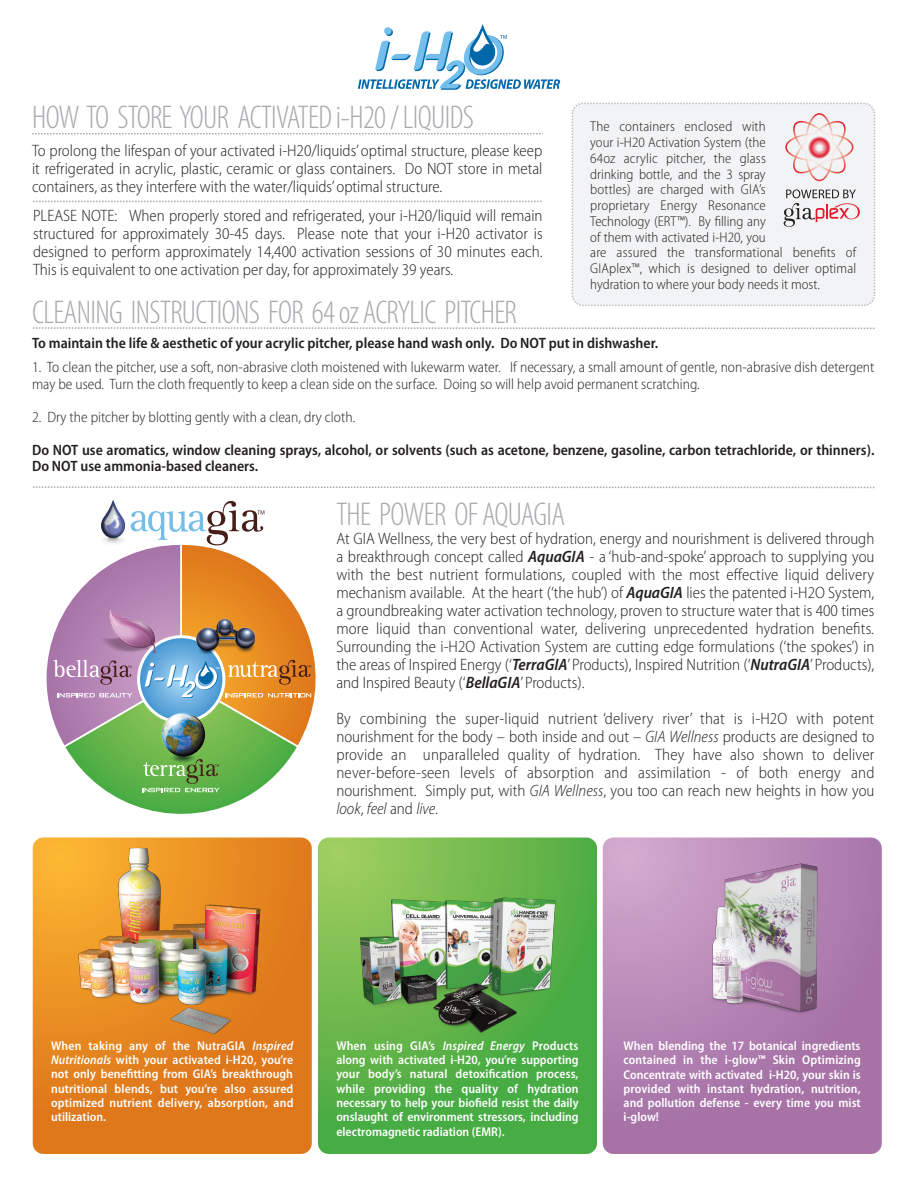
<style>
.page{position:relative;width:918px;height:1188px;background:#fff}
.page>*{position:absolute;margin:0;border:0;box-sizing:border-box;transform-origin:0 0}
.t1{font:300 condensed 33px "Myriad Pro";letter-spacing:-.02em;color:#a8a9ad}
.t2{font:300 semi-condensed 16.5px/18px "Myriad Pro";color:#231f20;text-align:justify}
.t3{font:300 semi-condensed 15px/16.5px "Myriad Pro";color:#231f20}
.t4{font:600 semi-condensed 15px/16.5px "Myriad Pro";color:#231f20}
.t5{font:300 semi-condensed 14.25px/15.8px "Myriad Pro";letter-spacing:.01em;color:#231f20}
.t6{font:600 semi-condensed 12.75px/14.2px "Myriad Pro";color:#fff;text-align:justify}
.s1{font-weight:600;font-style:italic}
.s2{font-style:italic}
</style>
<div class="page">
<svg style="left:603px;top:838px;width:279px;height:316px;background:#b180b0"></svg>
<div style="left:572px;top:103px;width:303px;height:202px;background:#f2f3f4;border-radius:11px"></div>
<div style="left:572px;top:103px;width:303px;height:203px;border:2px dashed #bcbdc0;border-radius:11px"></div>
<svg style="left:358px;top:24px;width:202px;height:66px"></svg>
<svg style="left:33px;top:201px;width:509px;height:1px"></svg>
<svg style="left:32px;top:133px;width:511px;height:2px"></svg>
<svg style="left:47px;top:500px;width:269px;height:314px"></svg>
<img style="left:98px;top:499px;width:31px;height:46px">
<svg style="left:785px;top:113px;width:68px;height:68px"></svg>
<svg style="left:784px;top:189px;width:76px;height:38px"></svg>
<svg style="left:318px;top:838px;width:279px;height:316px;background:#5cb349"></svg>
<svg style="left:33px;top:838px;width:279px;height:316px;background:#e27e1e"></svg>
<img style="left:47px;top:844px;width:265px;height:199px">
<img style="left:348px;top:891px;width:223px;height:151px">
<img style="left:687px;top:856px;width:149px;height:164px">
<svg style="left:33px;top:327px;width:842px;height:2px"></svg>
<svg style="left:33px;top:486px;width:842px;height:2px"></svg>
<p class="t1" style="left:32px;top:100px;width:443px">HOW TO STORE YOUR ACTIVATED i-H20 / LIQUIDS</p>
<p class="t2" style="left:32px;top:142px;width:512px">To prolong the lifespan of your activated i-H20/liquids’ optimal structure, please keep it refrigerated in acrylic, plastic, ceramic or glass containers. Do NOT store in metal containers, as they interfere with the water/liquids’ optimal structure.</p>
<p class="t2" style="left:33px;top:207px;width:511px">PLEASE NOTE: When properly stored and refrigerated, your i-H20/liquid will remain structured for approximately 30-45 days. Please note that your i-H20 activator is designed to perform approximately 14,400 activation sessions of 30 minutes each.<br>This is equivalent to one activation per day, for approximately 39 years.</p>
<p class="t1" style="left:32px;top:294px;width:486px">CLEANING INSTRUCTIONS FOR 64 oz ACRYLIC PITCHER</p>
<p class="t5" style="left:590px;top:119px;width:267px">The containers enclosed with<br>your i-H20 Activation System (the<br>64oz acrylic pitcher, the glass<br>drinking bottle, and the 3 spray<br>bottles) are charged with GIA’s<br>proprietary Energy Resonance<br>Technology (ERT™). By filling any<br>of them with activated i-H20, you<br>are assured the transformational benefits of GIAplex™, which is designed to deliver optimal hydration to where your body needs it most.</p>
<p class="t4" style="left:32px;top:335px;width:628px">To maintain the life &amp; aesthetic of your acrylic pitcher, please hand wash only. Do NOT put in dishwasher.</p>
<p class="t3" style="left:32px;top:359px;width:844px">1. To clean the pitcher, use a soft, non-abrasive cloth moistened with lukewarm water. If necessary, a small amount of gentle, non-abrasive dish detergent may be used. Turn the cloth frequently to keep a clean side on the surface. Doing so will help avoid permanent scratching.</p>
<p class="t3" style="left:32px;top:409px;width:325px">2. Dry the pitcher by blotting gently with a clean, dry cloth.</p>
<p class="t4" style="left:32px;top:442px;width:844px">Do NOT use aromatics, window cleaning sprays, alcohol, or solvents (such as acetone, benzene, gasoline, carbon tetrachloride, or thinners).<br>Do NOT use ammonia-based cleaners.</p>
<p class="t1" style="left:336px;top:496px;width:230px">THE POWER OF AQUAGIA</p>
<p class="t2" style="left:336px;top:530px;width:540px">At GIA Wellness, the very best of hydration, energy and nourishment is delivered through a breakthrough concept called <span class="s1">AquaGIA</span> - a ‘hub-and-spoke’ approach to supplying you with the best nutrient formulations, coupled with the most effective liquid delivery mechanism available. At the heart (‘the hub’) of <span class="s1">AquaGIA</span> lies the patented i-H2O System, a groundbreaking water activation technology, proven to structure water that is 400 times more liquid than conventional water, delivering unprecedented hydration benefits.<br>Surrounding the i-H2O Activation System are cutting edge formulations (‘the spokes’) in the areas of Inspired Energy (‘<span class="s1">TerraGIA</span>’ Products), Inspired Nutrition (‘<span class="s1">NutraGIA</span>’ Products), and Inspired Beauty (‘<span class="s1">BellaGIA</span>’ Products).</p>
<p class="t2" style="left:336px;top:710px;width:540px">By combining the super-liquid nutrient ‘delivery river’ that is i-H2O with potent nourishment for the body – both inside and out – <span class="s2">GIA Wellness</span> products are designed to provide an unparalleled quality of hydration. They have also shown to deliver never-before-seen levels of absorption and assimilation - of both energy and nourishment. Simply put, with <span class="s2">GIA Wellness</span>, you too can reach new heights in how you <span class="s2">look</span>, <span class="s2">feel</span> and <span class="s2">live</span>.</p>
<p class="t6" style="left:51px;top:1039px;width:244px">When taking any of the NutraGIA <span class="s2">Inspired Nutritionals</span> with your activated i-H20, you’re not only benefitting from GIA’s breakthrough nutritional blends, but you’re also assured optimized nutrient delivery, absorption, and utilization.</p>
<p class="t6" style="left:336px;top:1039px;width:244px">When using GIA’s <span class="s2">Inspired Energy</span> Products along with activated i-H20, you’re supporting your body’s natural detoxification process, while providing the quality of hydration necessary to help your biofield resist the daily onslaught of environment stressors, including electromagnetic radiation (EMR).</p>
<p class="t6" style="left:624px;top:1039px;width:239px">When blending the 17 botanical ingredients contained in the i-glow™ Skin Optimizing Concentrate with activated i-H20, your skin is provided with instant hydration, nutrition, and pollution defense - every time you mist i-glow!</p>
</div>
